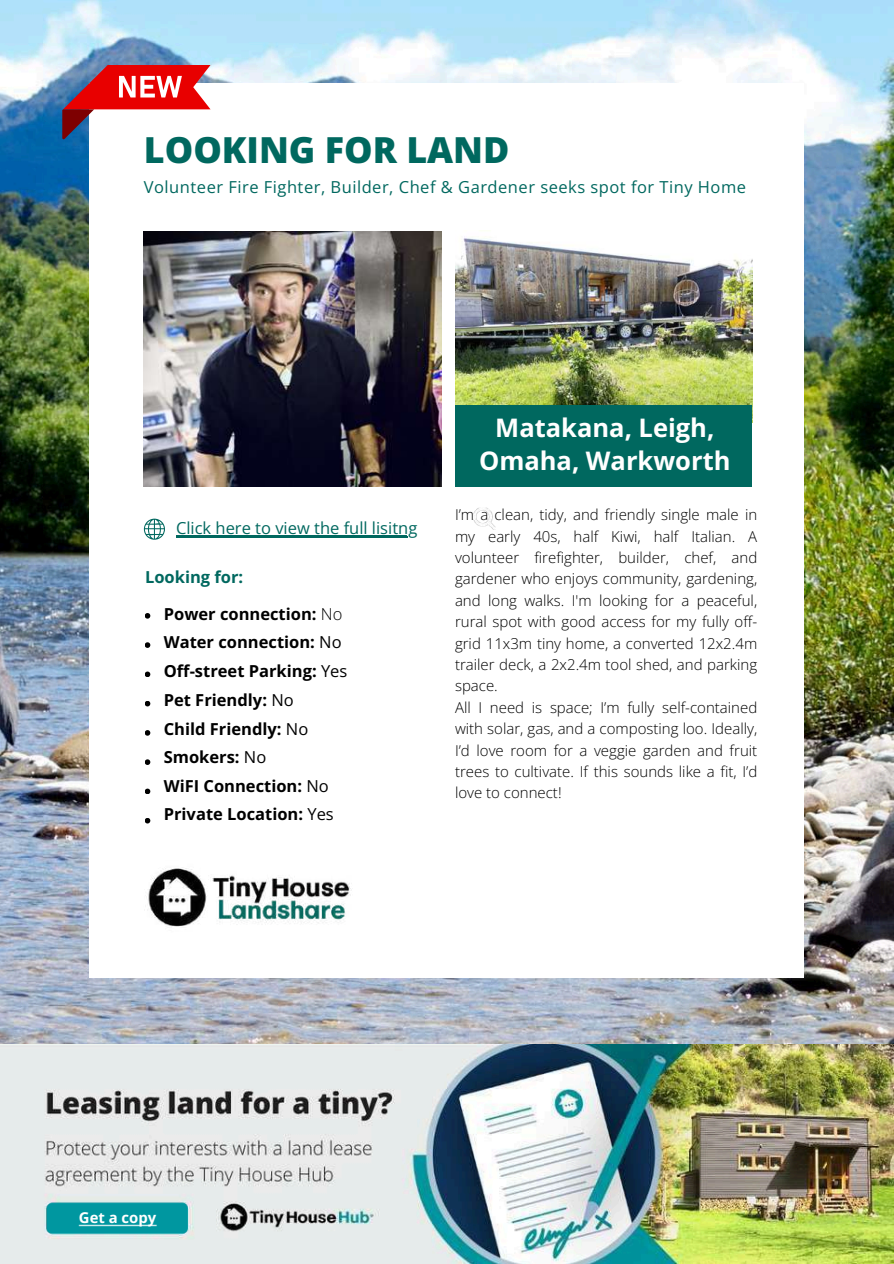
<style>
.page{position:relative;width:894px;height:1264px;background:#fff}
.page>*{position:absolute;margin:0;border:0;box-sizing:border-box;transform-origin:0 0}
.t1{font:800 35.85px "Open Sans";color:#00685f}
.t2{font:700 25.5px/32.7px "Open Sans";color:#fff;text-align:center}
.t3{font:700 16.5px/28.7px "Open Sans";color:#000}
.t4{font:16.5px "Open Sans";letter-spacing:.03em;color:#00685f}
.t5{font:16.5px "Open Sans";color:#00685f}
.t6{font:700 16.5px "Open Sans";color:#00685f}
.t7{font:300 15px/21.3px "Open Sans";color:#000}
.t8{font:700 14.85px "Open Sans";color:#fff}
.s1{font-weight:300}
.s2{font-weight:400}
</style>
<div class="page">
<img style="left:0;top:0;width:893px;height:1044px">
<div style="left:89px;top:83px;width:715px;height:894px;background:#fff"></div>
<img style="left:144px;top:231px;width:297px;height:256px">
<img style="left:455px;top:230px;width:297px;height:193px">
<svg style="left:144px;top:518px;width:21px;height:21px"></svg>
<div style="left:455px;top:404px;width:296px;height:82px;background:#00685f"></div>
<img style="left:148px;top:868px;width:204px;height:59px">
<svg style="left:62px;top:65px;width:148px;height:74px"></svg>
<img style="left:473px;top:507px;width:22px;height:22px">
<img style="left:0;top:1044px;width:893px;height:219px">
<svg style="left:145px;top:613px;width:5px;height:5px"></svg>
<svg style="left:145px;top:642px;width:5px;height:6px"></svg>
<svg style="left:145px;top:671px;width:5px;height:6px"></svg>
<svg style="left:145px;top:701px;width:5px;height:5px"></svg>
<svg style="left:145px;top:730px;width:5px;height:5px"></svg>
<svg style="left:145px;top:759px;width:5px;height:6px"></svg>
<svg style="left:145px;top:788px;width:5px;height:6px"></svg>
<svg style="left:145px;top:818px;width:5px;height:5px"></svg>
<img style="left:39px;top:1195px;width:156px;height:45px">
<hr style="left:176px;top:537px;width:231px;height:1px;background:#00685f">
<hr style="left:176px;top:535px;width:241px;height:1px;background:#00685f">
<h1 class="t1" style="left:144px;top:125px;width:367px">LOOKING FOR LAND</h1>
<p class="t4" style="left:144px;top:175px;width:603px">Volunteer Fire Fighter, Builder, Chef &amp; Gardener seeks spot for Tiny Home</p>
<p class="t5" style="left:176px;top:516px;width:243px">Click here to view the full lisitng</p>
<p class="t6" style="left:145px;top:565px;width:100px">Looking for:</p>
<p class="t3" style="left:164px;top:599px;width:185px">Power connection: <span class="s1">No<br></span>Water connection: <span class="s2">No<br></span>Off-street Parking: <span class="s2">Yes<br></span>Pet Friendly: <span class="s2">No<br></span>Child Friendly: <span class="s2">No<br></span>Smokers: <span class="s2">No<br></span>WiFI Connection: <span class="s2">No<br></span>Private Location: <span class="s2">Yes</span></p>
<h2 class="t2" style="left:479px;top:411px;width:253px">Matakana, Leigh,<br>Omaha, Warkworth</h2>
<p class="t7" style="left:455px;top:504px;width:304px">I’m a clean, tidy, and friendly single male in my early 40s, half Kiwi, half Italian. A volunteer firefighter, builder, chef, and gardener who enjoys community, gardening, and long walks. I'm looking for a peaceful, rural spot with good access for my fully off&shy;grid 11x3m tiny home, a converted 12x2.4m trailer deck, a 2x2.4m tool shed, and parking space.<br>All I need is space; I’m fully self-contained with solar, gas, and a composting loo. Ideally, I’d love room for a veggie garden and fruit trees to cultivate. If this sounds like a fit, I’d love to connect!</p>
<p class="t8" style="left:79px;top:1207px;width:79px">Get a copy</p>
</div>
